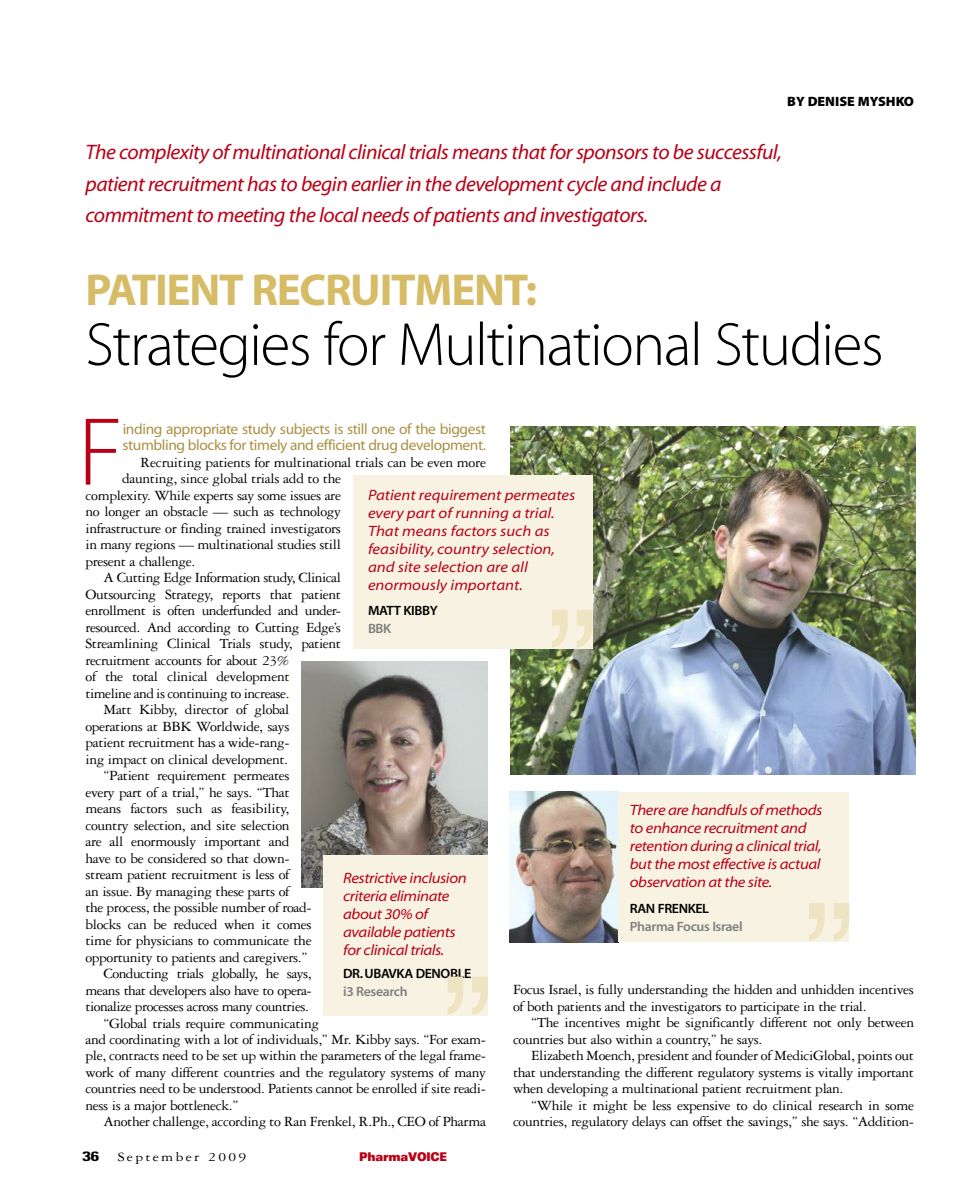
<style>
.page{position:relative;width:972px;height:1188px;background:#fff}
.page>*{position:absolute;margin:0;border:0;box-sizing:border-box;transform-origin:0 0}
.t1{font:150px "Helvetica";color:#efe4c2}
.t2{font:97.5px "Myriad MM.215.wt.600.wd";color:#b90016}
.t3{font:61.2px "Myriad MM.215.wt.600.wd";letter-spacing:-.025em;color:#000}
.t4{font:45px "Myriad MM.700.wt.600.wd";letter-spacing:-.03em;color:#d7bc67}
.t5{font:21px/31.5px "Myriad MM It.400.wt.600.wd";letter-spacing:-.025em;color:#b90016}
.t6{font:15px/16.5px "Garamond Three";letter-spacing:-.025em;color:#000}
.t7{font:15px/18px "Myriad MM It.215.wt.700.wd";letter-spacing:-.025em;color:#b90016}
.t8{font:15px/18px "Myriad MM It.215.wt.700.wd";color:#b90016}
.t9{font:15px/16.5px "Myriad MM.400.wt.600.wd";letter-spacing:-.025em;color:#a99144}
.t10{font:13.5px "Myriad MM.565.wt.600.wd";letter-spacing:-.025em;color:#000}
.t11{font:13.5px "Myriad MM.565.wt.600.wd";letter-spacing:-.025em;color:#808080}
.t12{font:13.5px "Myriad MM.830.wt.300.wd";color:#000}
.t13{font:13.5px "Garamond Three";letter-spacing:.15em;color:#000;scale:1.15 1}
.t14{font:700 condensed 13.5px "Univers";color:#000;scale:1.4 1}
.t15{font:900 expanded 12px "Univers";letter-spacing:-.015em;color:#b90016;scale:.75 1}
</style>
<div class="page">
<img style="left:510px;top:426px;width:406px;height:348px">
<img style="left:302px;top:661px;width:185px;height:226px">
<div style="left:353px;top:475px;width:239px;height:173px;background:#f7f2e1"></div>
<div style="left:324px;top:855px;width:164px;height:160px;background:#f7f2e1"></div>
<img style="left:510px;top:792px;width:108px;height:151px">
<div style="left:619px;top:792px;width:230px;height:150px;background:#f7f2e1"></div>
<p class="t12" style="left:787px;top:96px;width:128px">BY DENISE MYSHKO</p>
<p class="t5" style="left:86px;top:139px;width:698px">The complexity of multinational clinical trials means that for sponsors to be successful, patient recruitment has to begin earlier in the development cycle and include a commitment to meeting the local needs of patients and investigators.</p>
<h3 class="t4" style="left:86px;top:273px;width:453px">PATIENT RECRUITMENT:</h3>
<h3 class="t3" style="left:86px;top:322px;width:800px">Strategies for Multinational Studies</h3>
<h2 class="t2" style="left:78px;top:415px;width:47px">F</h2>
<p class="t9" style="left:123px;top:422px;width:365px">inding appropriate study subjects is still one of the biggest stumbling blocks for timely and efficient drug development.</p>
<p class="t6" style="left:140px;top:455px;width:347px">Recruiting patients for multinational trials can be even more</p>
<p class="t6" style="left:122px;top:472px;width:221px">daunting, since global trials add to the</p>
<p class="t6" style="left:85px;top:488px;width:257px">complexity. While experts say some issues are</p>
<p class="t6" style="left:85px;top:505px;width:257px">no longer an obstacle — such as technology</p>
<p class="t6" style="left:85px;top:521px;width:257px">infrastructure or finding trained investigators</p>
<p class="t6" style="left:85px;top:538px;width:257px">in many regions — multinational studies still</p>
<p class="t6" style="left:85px;top:554px;width:111px">present a challenge.</p>
<p class="t6" style="left:104px;top:571px;width:239px">A Cutting Edge Information study, Clinical</p>
<p class="t6" style="left:85px;top:587px;width:257px">Outsourcing Strategy, reports that patient</p>
<p class="t6" style="left:85px;top:604px;width:257px">enrollment is often underfunded and under-</p>
<p class="t6" style="left:85px;top:620px;width:257px">resourced. And according to Cutting Edge’s</p>
<p class="t6" style="left:85px;top:637px;width:257px">Streamlining Clinical Trials study, patient</p>
<p class="t6" style="left:85px;top:653px;width:206px">recruitment accounts for about 23%</p>
<p class="t6" style="left:85px;top:670px;width:206px">of the total clinical development</p>
<p class="t6" style="left:85px;top:686px;width:206px">timeline and is continuing to increase.</p>
<p class="t6" style="left:104px;top:703px;width:188px">Matt Kibby, director of global</p>
<p class="t6" style="left:85px;top:719px;width:206px">operations at BBK Worldwide, says</p>
<p class="t6" style="left:85px;top:736px;width:206px">patient recruitment has a wide-rang-</p>
<p class="t6" style="left:85px;top:752px;width:204px">ing impact on clinical development.</p>
<p class="t6" style="left:104px;top:769px;width:188px">“Patient requirement permeates</p>
<p class="t6" style="left:85px;top:785px;width:206px">every part of a trial,” he says. “That</p>
<p class="t6" style="left:85px;top:802px;width:206px">means factors such as feasibility,</p>
<p class="t6" style="left:85px;top:818px;width:206px">country selection, and site selection</p>
<p class="t6" style="left:85px;top:835px;width:206px">are all enormously important and</p>
<p class="t6" style="left:85px;top:851px;width:206px">have to be considered so that down-</p>
<p class="t6" style="left:85px;top:868px;width:206px">stream patient recruitment is less of</p>
<p class="t6" style="left:86px;top:884px;width:206px">an issue. By managing these parts of</p>
<p class="t6" style="left:85px;top:901px;width:228px">the process, the possible number of road-</p>
<p class="t6" style="left:85px;top:917px;width:228px">blocks can be reduced when it comes</p>
<p class="t6" style="left:85px;top:934px;width:228px">time for physicians to communicate the</p>
<p class="t6" style="left:85px;top:950px;width:223px">opportunity to patients and caregivers.”</p>
<p class="t6" style="left:104px;top:967px;width:210px">Conducting trials globally, he says,</p>
<p class="t6" style="left:85px;top:983px;width:228px">means that developers also have to opera-</p>
<p class="t6" style="left:85px;top:1000px;width:225px">tionalize processes across many countries.</p>
<p class="t6" style="left:104px;top:1016px;width:217px">“Global trials require communicating</p>
<p class="t6" style="left:85px;top:1033px;width:402px">and coordinating with a lot of individuals,” Mr. Kibby says. “For exam-</p>
<p class="t6" style="left:85px;top:1049px;width:402px">ple, contracts need to be set up within the parameters of the legal frame-</p>
<p class="t6" style="left:85px;top:1066px;width:402px">work of many different countries and the regulatory systems of many</p>
<p class="t6" style="left:85px;top:1082px;width:402px">countries need to be understood. Patients cannot be enrolled if site readi-</p>
<p class="t6" style="left:85px;top:1099px;width:154px">ness is a major bottleneck.”</p>
<p class="t6" style="left:104px;top:1115px;width:384px">Another challenge, according to Ran Frenkel, R.Ph., CEO of Pharma</p>
<p class="t8" style="left:368px;top:487px;width:209px">Patient requirement permeates every part of running a trial.<br>That means factors such as feasibility, country selection, and site selection are all enormously important.</p>
<p class="t10" style="left:368px;top:606px;width:71px">MATT KIBBY</p>
<p class="t11" style="left:368px;top:624px;width:25px">BBK</p>
<h1 class="t1" style="left:548px;top:610px;width:51px">”</h1>
<p class="t7" style="left:630px;top:802px;width:194px">There are handfuls of methods to enhance recruitment and retention during a clinical trial, but the most effective is actual observation at the site.</p>
<p class="t10" style="left:630px;top:903px;width:81px">RAN FRENKEL</p>
<p class="t11" style="left:630px;top:921px;width:114px">Pharma Focus Israel</p>
<p class="t7" style="left:343px;top:870px;width:125px">Restrictive inclusion criteria eliminate about 30% of available patients for clinical trials.</p>
<p class="t10" style="left:343px;top:968px;width:130px">DR.UBAVKA DENOBLE</p>
<p class="t11" style="left:343px;top:987px;width:66px">i3 Research</p>
<h1 class="t1" style="left:444px;top:977px;width:51px">”</h1>
<h1 class="t1" style="left:805px;top:903px;width:51px">”</h1>
<p class="t6" style="left:513px;top:983px;width:403px">Focus Israel, is fully understanding the hidden and unhidden incentives of both patients and the investigators to participate in the trial.</p>
<p class="t6" style="left:513px;top:1016px;width:403px;text-indent:18px">“The incentives might be significantly different not only between countries but also within a country,” he says.</p>
<p class="t6" style="left:513px;top:1049px;width:403px;text-align:justify;text-indent:18px">Elizabeth Moench, president and founder of MediciGlobal, points out that understanding the different regulatory systems is vitally important when developing a multinational patient recruitment plan.</p>
<p class="t6" style="left:513px;top:1099px;width:403px;text-align:right">“While it might be less expensive to do clinical research in some countries, regulatory delays can offset the savings,” she says. “Addition-</p>
<p class="t14" style="left:82px;top:1152px;width:13px">36</p>
<p class="t13" style="left:118px;top:1153px;width:113px">September 2009</p>
<p class="t15" style="left:359px;top:1153px;width:119px">PharmaVOICE</p>
</div>
